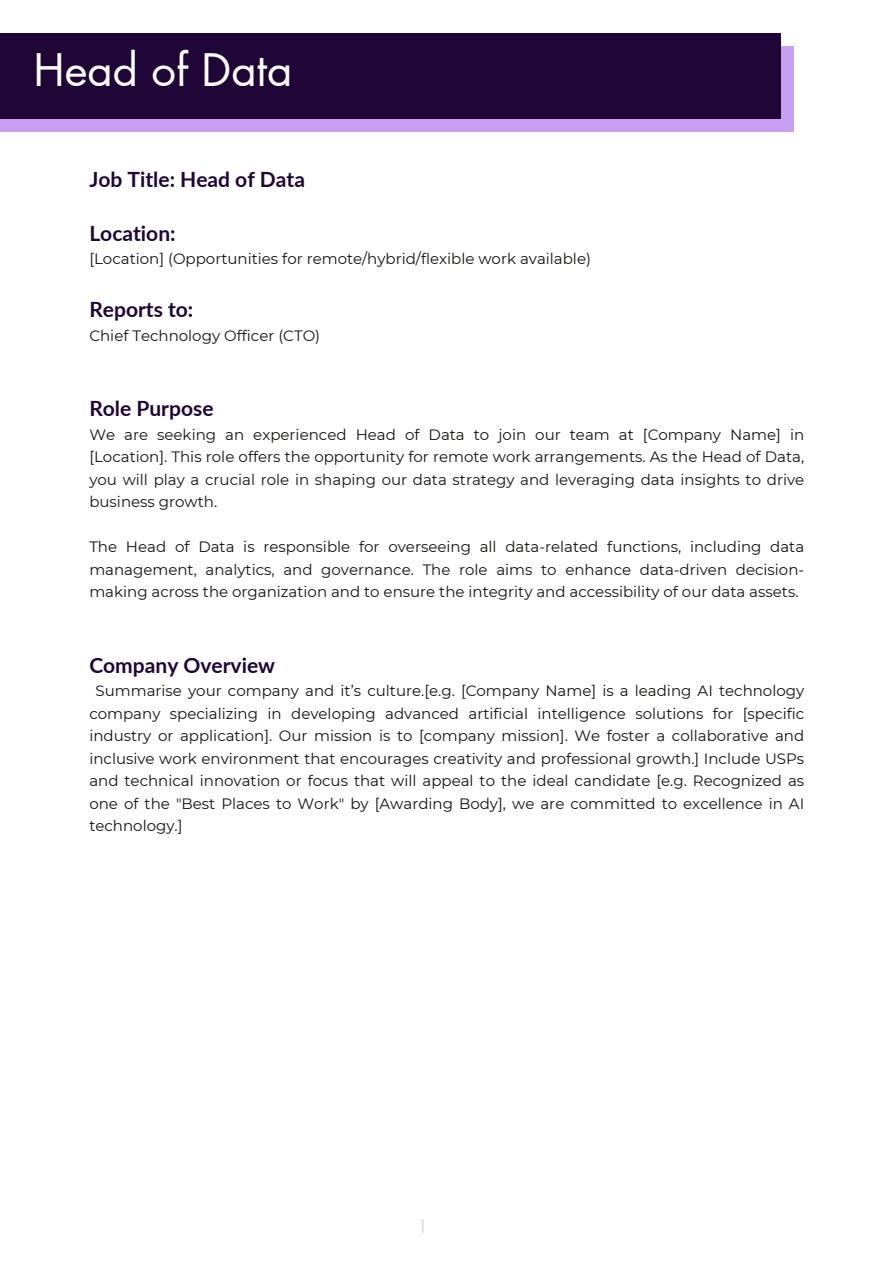
<style>
.page{position:relative;width:894px;height:1264px;background:#fff}
.page>*{position:absolute;margin:0;border:0;box-sizing:border-box;transform-origin:0 0}
.t1{font:43.8px "Futura LT Pro";color:#fff}
.t2{font:700 21px "Lato";color:#1f0637}
.t3{font:18px "Futura LT Pro";color:#d9d9d9}
.t4{font:15px/22.5px "Montserrat";color:#141311;text-align:justify}
</style>
<div class="page">
<div style="left:0;top:46px;width:793px;height:86px;background:#c99ff4"></div>
<div style="left:0;top:33px;width:780px;height:85px;background:#1f0637"></div>
<h1 class="t1" style="left:34px;top:50px;width:260px">Head of Data</h1>
<p class="t2" style="left:89px;top:166px;width:217px">Job Title: Head of Data</p>
<p class="t2" style="left:89px;top:220px;width:88px">Location:</p>
<p class="t4" style="left:89px;top:247px;width:503px">[Location] (Opportunities for remote/hybrid/flexible work available)</p>
<p class="t2" style="left:89px;top:296px;width:105px">Reports to:</p>
<p class="t4" style="left:89px;top:324px;width:232px">Chief Technology Officer (CTO)</p>
<p class="t2" style="left:89px;top:395px;width:126px">Role Purpose</p>
<p class="t4" style="left:89px;top:423px;width:716px">We are seeking an experienced Head of Data to join our team at [Company Name] in [Location]. This role offers the opportunity for remote work arrangements. As the Head of Data, you will play a crucial role in shaping our data strategy and leveraging data insights to drive business growth.</p>
<p class="t4" style="left:89px;top:535px;width:716px">The Head of Data is responsible for overseeing all data-related functions, including data management, analytics, and governance. The role aims to enhance data-driven decision&shy;making across the organization and to ensure the integrity and accessibility of our data assets.</p>
<p class="t2" style="left:89px;top:652px;width:187px">Company Overview</p>
<p class="t4" style="left:89px;top:679px;width:716px;text-indent:6px">Summarise your company and it’s culture.[e.g. [Company Name] is a leading AI technology company specializing in developing advanced artificial intelligence solutions for [specific industry or application]. Our mission is to [company mission]. We foster a collaborative and inclusive work environment that encourages creativity and professional growth.] Include USPs and technical innovation or focus that will appeal to the ideal candidate [e.g. Recognized as one of the "Best Places to Work" by [Awarding Body], we are committed to excellence in AI technology.]</p>
<h2 class="t3" style="left:417px;top:1218px;width:13px">1</h2>
</div>
